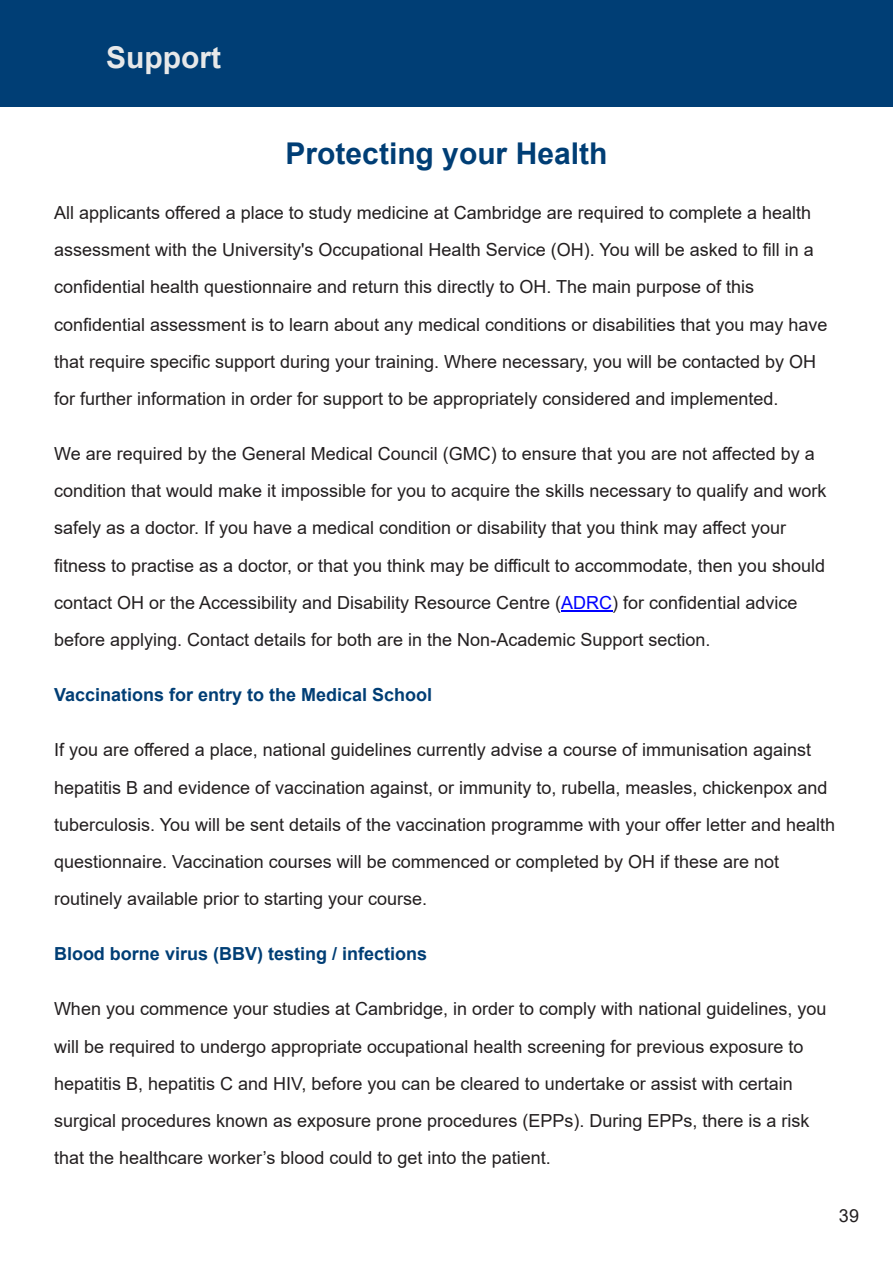
<style>
.page{position:relative;width:893px;height:1263px;background:#fff}
.page>*{position:absolute;margin:0;border:0;box-sizing:border-box;transform-origin:0 0}
.t1{font:700 30px "Arial";color:#003e75}
.t2{font:700 30px "Arial";color:#e7e8e9}
.t3{font:18px/37.2px "Arial";color:#231f20}
.t4{font:700 18px "Arial";color:#003e75}
.s1{color:#00f}
</style>
<div class="page">
<div style="left:0;top:0;width:893px;height:106px;background:#003e75"></div>
<hr style="left:561px;top:611px;width:51px;height:1px;background:#00f">
<h1 class="t2" style="left:106px;top:46px;width:116px">Support</h1>
<h1 class="t1" style="left:286px;top:142px;width:323px">Protecting your Health</h1>
<p class="t3" style="left:54px;top:196px;width:775px">All applicants offered a place to study medicine at Cambridge are required to complete a health assessment with the University's Occupational Health Service (OH). You will be asked to fill in a confidential health questionnaire and return this directly to OH. The main purpose of this confidential assessment is to learn about any medical conditions or disabilities that you may have that require specific support during your training. Where necessary, you will be contacted by OH for further information in order for support to be appropriately considered and implemented.</p>
<p class="t3" style="left:54px;top:437px;width:774px">We are required by the General Medical Council (GMC) to ensure that you are not affected by a condition that would make it impossible for you to acquire the skills necessary to qualify and work safely as a doctor. If you have a medical condition or disability that you think may affect your fitness to practise as a doctor, or that you think may be difficult to accommodate, then you should contact OH or the Accessibility and Disability Resource Centre (<span class="s1">ADRC</span>) for confidential advice before applying. Contact details for both are in the Non-Academic Support section.</p>
<p class="t4" style="left:54px;top:688px;width:380px">Vaccinations for entry to the Medical School</p>
<p class="t3" style="left:54px;top:733px;width:783px">If you are offered a place, national guidelines currently advise a course of immunisation against hepatitis B and evidence of vaccination against, or immunity to, rubella, measles, chickenpox and tuberculosis. You will be sent details of the vaccination programme with your offer letter and health questionnaire. Vaccination courses will be commenced or completed by OH if these are not routinely available prior to starting your course.</p>
<p class="t4" style="left:54px;top:947px;width:375px">Blood borne virus (BBV) testing / infections</p>
<p class="t3" style="left:54px;top:992px;width:774px">When you commence your studies at Cambridge, in order to comply with national guidelines, you will be required to undergo appropriate occupational health screening for previous exposure to hepatitis B, hepatitis C and HIV, before you can be cleared to undertake or assist with certain surgical procedures known as exposure prone procedures (EPPs). During EPPs, there is a risk that the healthcare worker’s blood could to get into the patient.</p>
<p class="t3" style="left:839px;top:1198px;width:22px">39</p>
</div>
